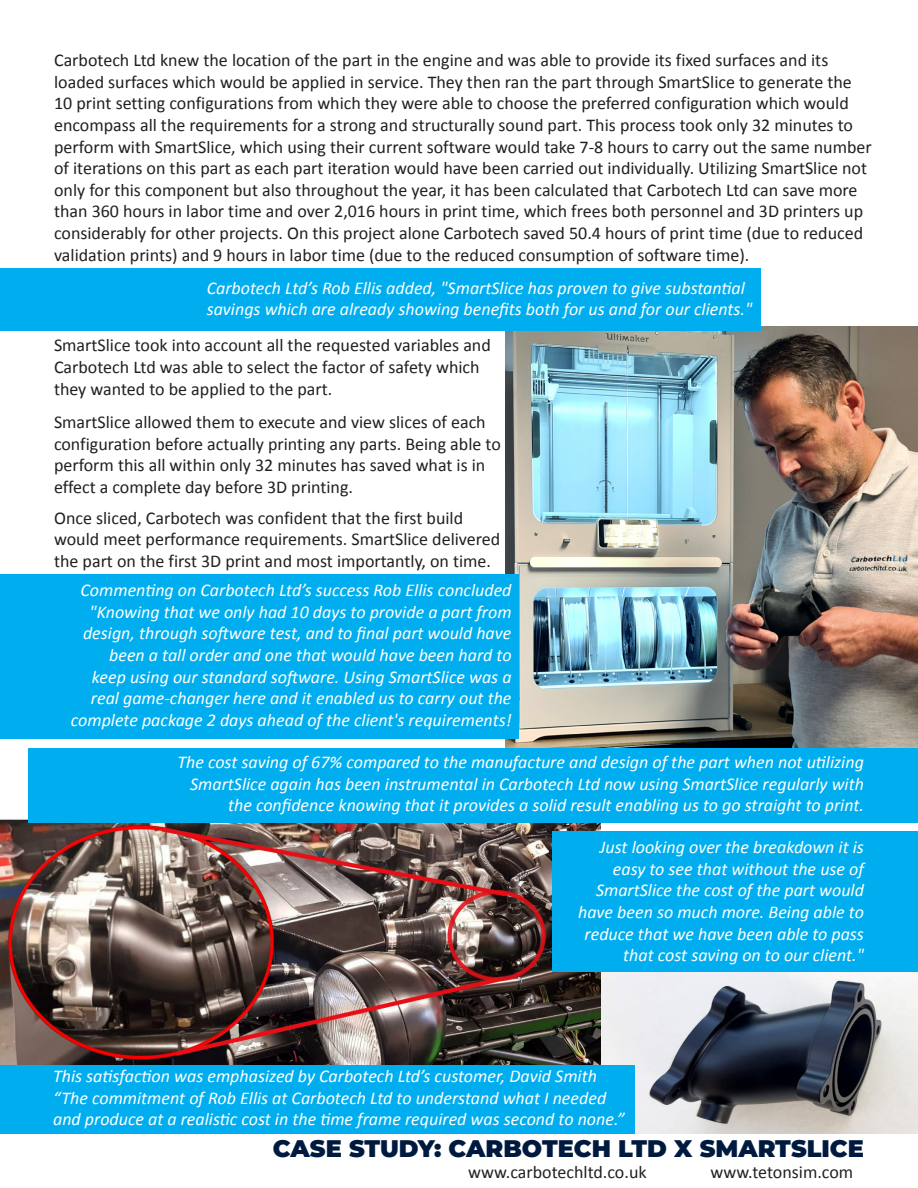
<style>
.page{position:relative;width:918px;height:1188px;background:#fff}
.page>*{position:absolute;margin:0;border:0;box-sizing:border-box;transform-origin:0 0}
.t1{font:900 24px "Montserrat";color:#001a3f}
.t2{font:18px/21.6px "Calibri";color:#231f20}
.t3{font:italic 18px/21.6px "Calibri";color:#fff;text-align:right}
</style>
<div class="page">
<img style="left:601px;top:972px;width:317px;height:162px">
<img style="left:0;top:812px;width:601px;height:253px">
<img style="left:506px;top:327px;width:412px;height:421px">
<div style="left:29px;top:748px;width:889px;height:74px;background:#00aeef"></div>
<div style="left:0;top:574px;width:519px;height:164px;background:#00aeef"></div>
<div style="left:0;top:269px;width:760px;height:62px;background:#00aeef"></div>
<div style="left:553px;top:832px;width:365px;height:140px;background:#00aeef"></div>
<div style="left:0;top:1065px;width:634px;height:69px;background:#00aeef"></div>
<p class="t2" style="left:54px;top:49px;width:819px">Carbotech Ltd knew the location of the part in the engine and was able to provide its fixed surfaces and its loaded surfaces which would be applied in service. They then ran the part through SmartSlice to generate the 10 print setting configurations from which they were able to choose the preferred configuration which would encompass all the requirements for a strong and structurally sound part. This process took only 32 minutes to perform with SmartSlice, which using their current software would take 7-8 hours to carry out the same number of iterations on this part as each part iteration would have been carried out individually. Utilizing SmartSlice not only for this component but also throughout the year, it has been calculated that Carbotech Ltd can save more than 360 hours in labor time and over 2,016 hours in print time, which frees both personnel and 3D printers up considerably for other projects. On this project alone Carbotech saved 50.4 hours of print time (due to reduced validation prints) and 9 hours in labor time (due to the reduced consumption of software time).</p>
<p class="t3" style="left:207px;top:277px;width:547px;text-align:left">Carbotech Ltd’s Rob Ellis added, "SmartSlice has proven to give substantial savings which are already showing benefits both for us and for our clients."</p>
<p class="t2" style="left:54px;top:335px;width:438px">SmartSlice took into account all the requested variables and<br>Carbotech Ltd was able to select the factor of safety which they wanted to be applied to the part.</p>
<p class="t2" style="left:54px;top:411px;width:448px">SmartSlice allowed them to execute and view slices of each configuration before actually printing any parts. Being able to perform this all within only 32 minutes has saved what is in effect a complete day before 3D printing.</p>
<p class="t2" style="left:54px;top:507px;width:448px">Once sliced, Carbotech was confident that the first build would meet performance requirements. SmartSlice delivered the part on the first 3D print and most importantly, on time.</p>
<p class="t3" style="left:71px;top:579px;width:442px">Commenting on Carbotech Ltd’s success Rob Ellis concluded "Knowing that we only had 10 days to provide a part from design, through software test, and to final part would have been a tall order and one that would have been hard to keep using our standard software. Using SmartSlice was a real game-changer here and it enabled us to carry out the complete package 2 days ahead of the client's requirements!</p>
<p class="t3" style="left:177px;top:751px;width:688px">The cost saving of 67% compared to the manufacture and design of the part when not utilizing<br>SmartSlice again has been instrumental in Carbotech Ltd now using SmartSlice regularly with the confidence knowing that it provides a solid result enabling us to go straight to print.</p>
<p class="t3" style="left:578px;top:836px;width:287px">Just looking over the breakdown it is easy to see that without the use of SmartSlice the cost of the part would have been so much more. Being able to reduce that we have been able to pass that cost saving on to our client."</p>
<p class="t3" style="left:53px;top:1065px;width:573px;text-align:left">This satisfaction was emphasized by Carbotech Ltd’s customer, David Smith “The commitment of Rob Ellis at Carbotech Ltd to understand what I needed and produce at a realistic cost in the time frame required was second to none.”</p>
<h1 class="t1" style="left:273px;top:1131px;width:593px">CASE STUDY: CARBOTECH LTD X SMARTSLICE</h1>
<p class="t2" style="left:468px;top:1161px;width:180px">www.carbotechltd.co.uk</p>
<p class="t2" style="left:711px;top:1161px;width:144px">www.tetonsim.com</p>
</div>
